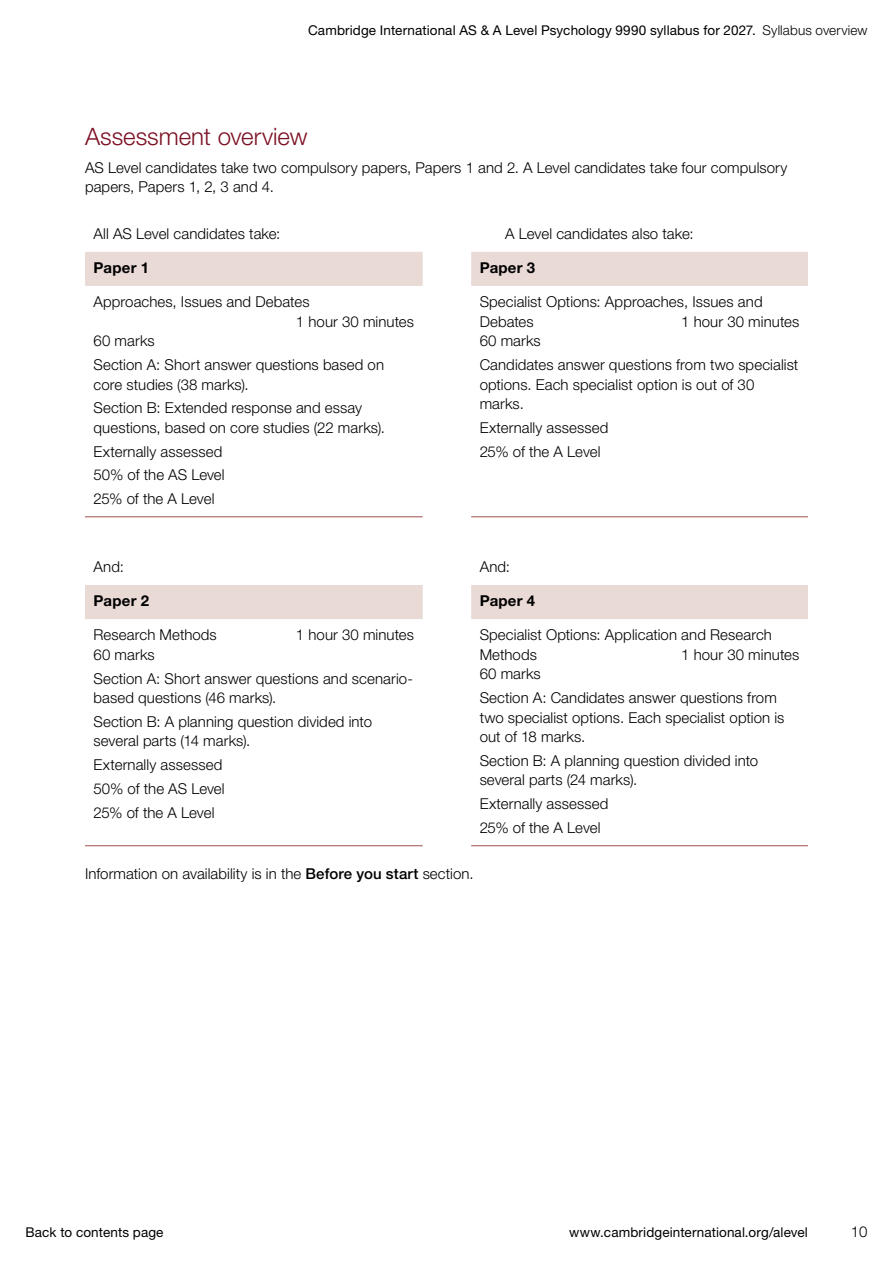
<style>
.page{position:relative;width:893px;height:1263px;background:#fff}
.page>*{position:absolute;margin:0;border:0;box-sizing:border-box;transform-origin:0 0}
.H2_Main_heading{font:300 24px "Helvetica Neue LTW1 G";color:#7c1123}
.First_para_before_bullets{font:300 15px/19.5px "Helvetica Neue LTW1 G";letter-spacing:.005em;color:#000}
.Body_text{font:300 15px/19.5px "Helvetica Neue LTW1 G";letter-spacing:.005em;color:#000}
.Table_header_row{font:700 15px "Helvetica Neue LTW1 G";letter-spacing:.015em;color:#000}
.t1{font:13.5px "Helvetica Neue LTW1 G";letter-spacing:.01em;color:#000}
.s1{font-weight:300}
.s2{font-weight:500}
</style>
<div class="page">
<svg style="left:85px;top:252px;width:723px;height:367px"></svg>
<hr style="left:85px;top:845px;width:338px;height:1px;background:#9b514d">
<hr style="left:85px;top:516px;width:338px;height:1px;background:#9b514d">
<hr style="left:471px;top:516px;width:337px;height:1px;background:#9b514d">
<hr style="left:471px;top:845px;width:337px;height:1px;background:#9b514d">
<p class="t1" style="left:308px;top:22px;width:561px">Cambridge International AS &amp; A Level Psychology 9990 syllabus for 2027. <span class="s1">Syllabus overview</span></p>
<h2 class="H2_Main_heading" style="left:85px;top:121px;width:224px">Assessment overview</h2>
<p class="Body_text" style="left:85px;top:158px;width:704px">AS Level candidates take two compulsory papers, Papers 1 and 2. A Level candidates take four compulsory papers, Papers 1, 2, 3 and 4.</p>
<p class="First_para_before_bullets" style="left:94px;top:224px;width:188px">All AS Level candidates take:</p>
<p class="First_para_before_bullets" style="left:505px;top:224px;width:190px">A Level candidates also take:</p>
<p class="Table_header_row" style="left:94px;top:259px;width:57px">Paper 1</p>
<p class="Table_header_row" style="left:480px;top:259px;width:57px">Paper 3</p>
<p class="First_para_before_bullets" style="left:94px;top:292px;width:217px">Approaches, Issues and Debates</p>
<p class="First_para_before_bullets" style="left:296px;top:312px;width:120px">1 hour 30 minutes</p>
<p class="First_para_before_bullets" style="left:94px;top:331px;width:63px">60 marks</p>
<p class="First_para_before_bullets" style="left:94px;top:355px;width:292px">Section A: Short answer questions based on core studies (38 marks).</p>
<p class="First_para_before_bullets" style="left:94px;top:398px;width:293px">Section B: Extended response and essay questions, based on core studies (22 marks).</p>
<p class="First_para_before_bullets" style="left:94px;top:441px;width:130px">Externally assessed</p>
<p class="First_para_before_bullets" style="left:94px;top:465px;width:133px">50% of the AS Level</p>
<p class="First_para_before_bullets" style="left:94px;top:489px;width:122px">25% of the A Level</p>
<p class="First_para_before_bullets" style="left:480px;top:292px;width:284px">Specialist Options: Approaches, Issues and<br>Debates</p>
<p class="First_para_before_bullets" style="left:681px;top:312px;width:120px">1 hour 30 minutes</p>
<p class="First_para_before_bullets" style="left:480px;top:331px;width:63px">60 marks</p>
<p class="First_para_before_bullets" style="left:480px;top:355px;width:320px">Candidates answer questions from two specialist options. Each specialist option is out of 30 marks.</p>
<p class="First_para_before_bullets" style="left:480px;top:418px;width:130px">Externally assessed</p>
<p class="First_para_before_bullets" style="left:480px;top:441px;width:122px">25% of the A Level</p>
<p class="Body_text" style="left:94px;top:557px;width:32px">And:</p>
<p class="Body_text" style="left:480px;top:557px;width:32px">And:</p>
<p class="Table_header_row" style="left:94px;top:592px;width:57px">Paper 2</p>
<p class="Table_header_row" style="left:480px;top:592px;width:57px">Paper 4</p>
<p class="First_para_before_bullets" style="left:94px;top:625px;width:125px">Research Methods</p>
<p class="First_para_before_bullets" style="left:296px;top:625px;width:120px">1 hour 30 minutes</p>
<p class="First_para_before_bullets" style="left:94px;top:645px;width:63px">60 marks</p>
<p class="First_para_before_bullets" style="left:94px;top:668px;width:321px">Section A: Short answer questions and scenario&shy;based questions (46 marks).</p>
<p class="First_para_before_bullets" style="left:94px;top:712px;width:280px">Section B: A planning question divided into several parts (14 marks).</p>
<p class="First_para_before_bullets" style="left:94px;top:755px;width:130px">Externally assessed</p>
<p class="First_para_before_bullets" style="left:94px;top:779px;width:133px">50% of the AS Level</p>
<p class="First_para_before_bullets" style="left:94px;top:802px;width:122px">25% of the A Level</p>
<p class="First_para_before_bullets" style="left:480px;top:625px;width:294px">Specialist Options: Application and Research<br>Methods</p>
<p class="First_para_before_bullets" style="left:681px;top:645px;width:120px">1 hour 30 minutes</p>
<p class="First_para_before_bullets" style="left:480px;top:664px;width:63px">60 marks</p>
<p class="First_para_before_bullets" style="left:480px;top:688px;width:306px">Section A: Candidates answer questions from two specialist options. Each specialist option is out of 18 marks.</p>
<p class="First_para_before_bullets" style="left:480px;top:751px;width:280px">Section B: A planning question divided into several parts (24 marks).</p>
<p class="First_para_before_bullets" style="left:480px;top:794px;width:130px">Externally assessed</p>
<p class="First_para_before_bullets" style="left:480px;top:818px;width:122px">25% of the A Level</p>
<p class="Body_text" style="left:85px;top:864px;width:390px">Information on availability is in the <span class="s2">Before you start</span> section.</p>
<p class="t1" style="left:26px;top:1224px;width:140px">Back to contents page</p>
<p class="t1" style="left:569px;top:1224px;width:240px">www.cambridgeinternational.org/alevel</p>
<p class="Body_text" style="left:851px;top:1222px;width:18px">10</p>
</div>
